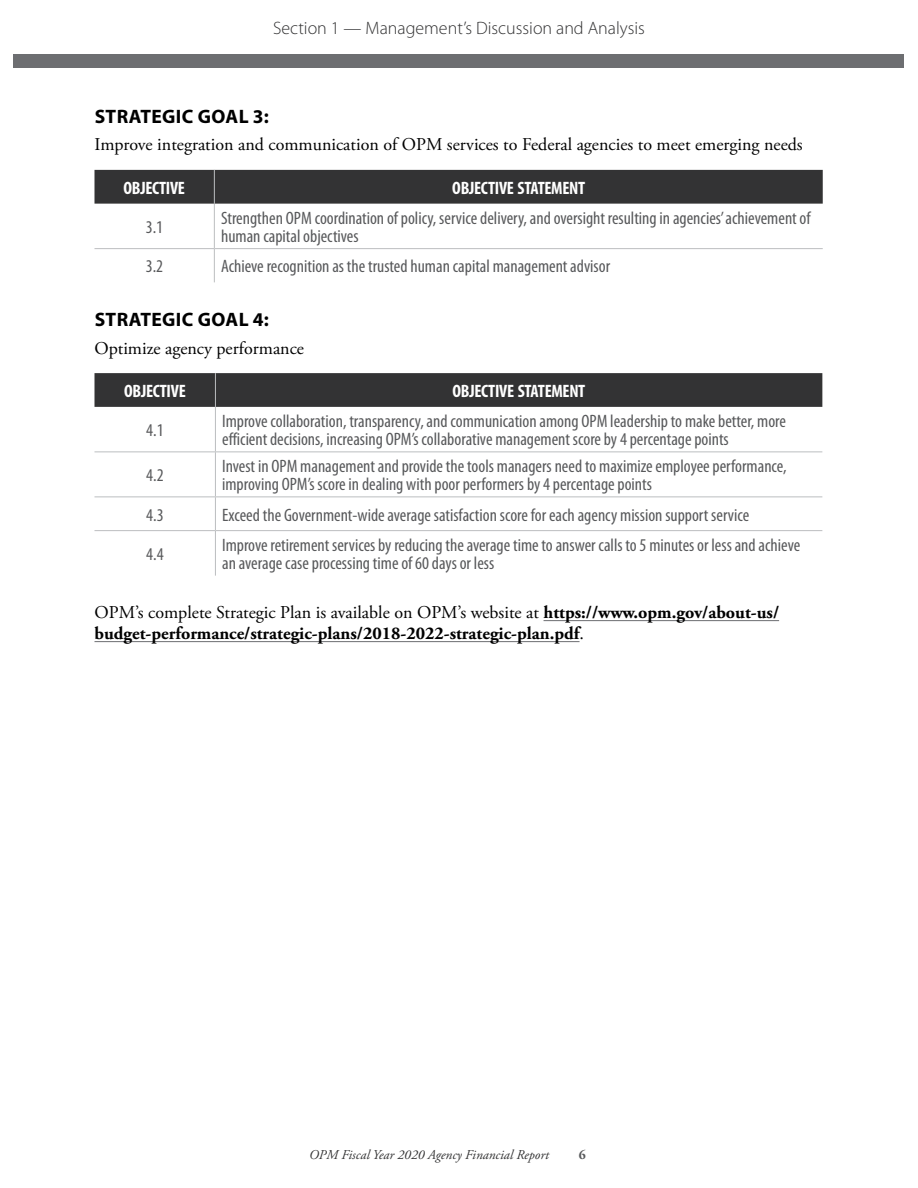
<style>
.page{position:relative;width:918px;height:1188px;background:#fff}
.page>*{position:absolute;margin:0;border:0;box-sizing:border-box;transform-origin:0 0}
.t1{font:700 19.5px "Myriad Pro";letter-spacing:.02em;color:#000}
.t2{font:condensed 18px/18px "Myriad Pro";color:#58595b}
.t3{font:700 18px/21px "Adobe Garamond Pro";color:#000}
.t4{font:18px "Adobe Garamond Pro";color:#000}
.t5{font:700 condensed 18px "Myriad Pro";letter-spacing:-.02em;color:#fff}
.t6{font:300 18px "Myriad Pro";color:#333334}
.t7{font:italic 13.5px "Adobe Garamond Pro";color:#333334}
.t8{font:700 13.5px "Adobe Garamond Pro";color:#58595b}
.s1{font-weight:400}
</style>
<div class="page">
<hr style="left:544px;top:620px;width:235px;height:1px;background:#6d6e71">
<hr style="left:94px;top:641px;width:486px;height:1px;background:#6d6e71">
<div style="left:94px;top:170px;width:729px;height:34px;background:#333334"></div>
<hr style="left:214px;top:170px;width:1px;height:34px;background:#bcbec0">
<hr style="left:94px;top:248px;width:120px;height:1px;background:#bcbec0">
<hr style="left:214px;top:248px;width:609px;height:1px;background:#bcbec0">
<hr style="left:214px;top:249px;width:1px;height:33px;background:#bcbec0">
<hr style="left:214px;top:204px;width:1px;height:44px;background:#bcbec0">
<div style="left:94px;top:373px;width:728px;height:34px;background:#333334"></div>
<hr style="left:215px;top:373px;width:1px;height:34px;background:#bcbec0">
<hr style="left:215px;top:407px;width:1px;height:45px;background:#bcbec0">
<hr style="left:215px;top:452px;width:1px;height:44px;background:#bcbec0">
<hr style="left:215px;top:497px;width:1px;height:33px;background:#bcbec0">
<hr style="left:215px;top:531px;width:1px;height:45px;background:#bcbec0">
<hr style="left:94px;top:452px;width:121px;height:1px;background:#bcbec0">
<hr style="left:215px;top:452px;width:607px;height:1px;background:#bcbec0">
<hr style="left:94px;top:496px;width:121px;height:1px;background:#bcbec0">
<hr style="left:215px;top:496px;width:607px;height:1px;background:#bcbec0">
<hr style="left:94px;top:530px;width:121px;height:1px;background:#bcbec0">
<hr style="left:215px;top:530px;width:607px;height:1px;background:#bcbec0">
<div style="left:14px;top:54px;width:890px;height:14px;background:#6d6e71"></div>
<p class="t6" style="left:273px;top:18px;width:374px">Section 1 — Management’s Discussion and Analysis</p>
<h4 class="t1" style="left:95px;top:103px;width:176px">STRATEGIC GOAL 3:</h4>
<p class="t4" style="left:94px;top:134px;width:710px">Improve integration and communication of OPM services to Federal agencies to meet emerging needs</p>
<p class="t5" style="left:123px;top:176px;width:63px">OBJECTIVE</p>
<p class="t5" style="left:452px;top:176px;width:134px">OBJECTIVE STATEMENT</p>
<p class="t2" style="left:146px;top:218px;width:19px">3.1</p>
<p class="t2" style="left:221px;top:209px;width:591px">Strengthen OPM coordination of policy, service delivery, and oversight resulting in agencies’ achievement of human capital objectives</p>
<p class="t2" style="left:146px;top:257px;width:19px">3.2</p>
<p class="t2" style="left:221px;top:257px;width:391px">Achieve recognition as the trusted human capital management advisor</p>
<h4 class="t1" style="left:95px;top:307px;width:176px">STRATEGIC GOAL 4:</h4>
<p class="t4" style="left:94px;top:337px;width:211px">Optimize agency performance</p>
<p class="t5" style="left:124px;top:380px;width:63px">OBJECTIVE</p>
<p class="t5" style="left:452px;top:380px;width:134px">OBJECTIVE STATEMENT</p>
<p class="t2" style="left:146px;top:421px;width:19px">4.1</p>
<p class="t2" style="left:222px;top:412px;width:565px">Improve collaboration, transparency, and communication among OPM leadership to make better, more efficient decisions, increasing OPM’s collaborative management score by 4 percentage points</p>
<p class="t2" style="left:146px;top:466px;width:19px">4.2</p>
<p class="t2" style="left:222px;top:457px;width:566px">Invest in OPM management and provide the tools managers need to maximize employee performance, improving OPM’s score in dealing with poor performers by 4 percentage points</p>
<p class="t2" style="left:146px;top:505px;width:19px">4.3</p>
<p class="t2" style="left:222px;top:505px;width:529px">Exceed the Government-wide average satisfaction score for each agency mission support service</p>
<p class="t2" style="left:146px;top:545px;width:19px">4.4</p>
<p class="t2" style="left:222px;top:536px;width:580px">Improve retirement services by reducing the average time to answer calls to 5 minutes or less and achieve an average case processing time of 60 days or less</p>
<p class="t3" style="left:94px;top:602px;width:686px"><span class="s1">OPM’s complete Strategic Plan is available on OPM’s website at</span> https://www.opm.gov/about-us/ budget-performance/strategic-plans/2018-2022-strategic-plan.pdf<span class="s1">.</span></p>
<p class="t7" style="left:309px;top:1147px;width:241px">OPM Fiscal Year 2020 Agency Financial Report</p>
<p class="t8" style="left:579px;top:1147px;width:9px">6</p>
</div>
